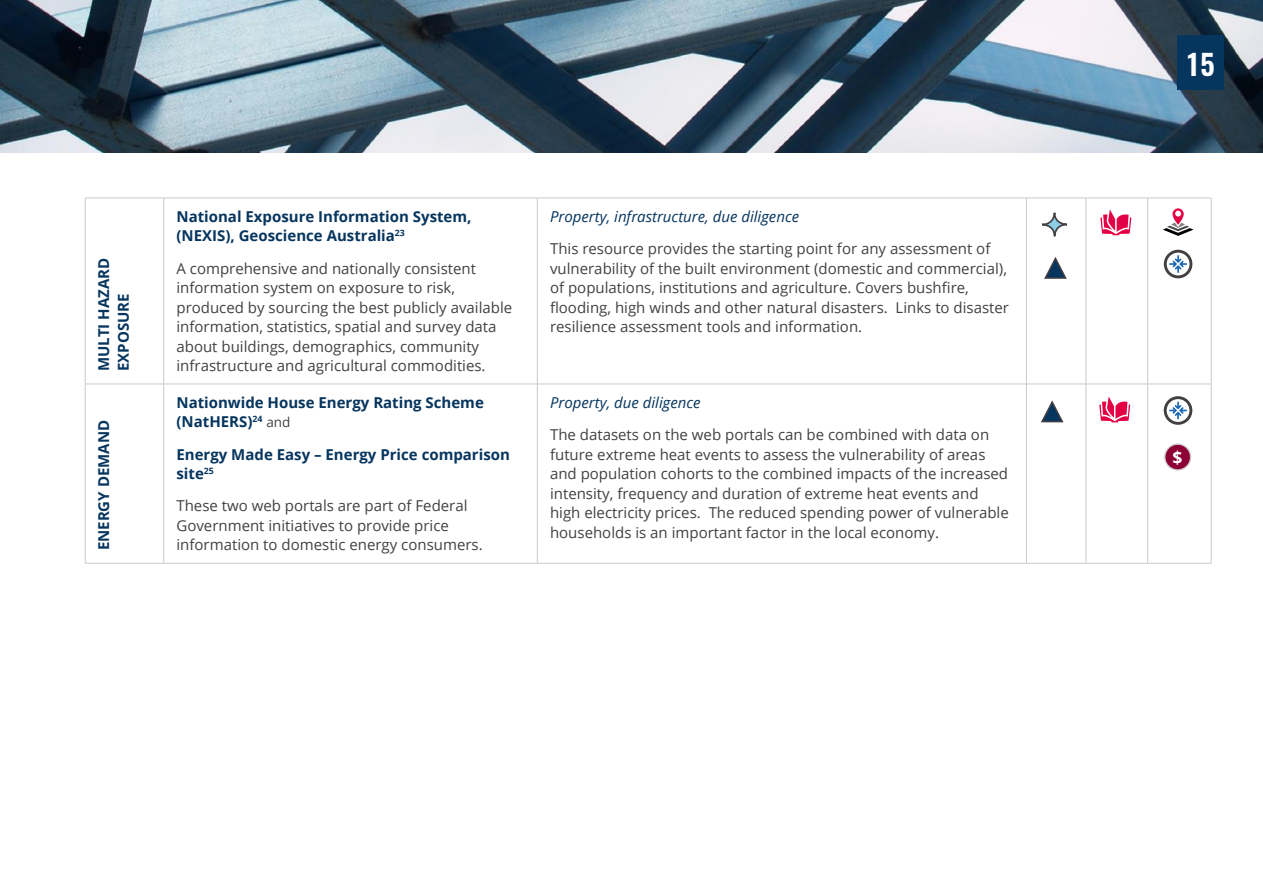
<style>
.page{position:relative;width:1263px;height:893px;background:#fff}
.page>*{position:absolute;margin:0;border:0;box-sizing:border-box;transform-origin:0 0}
.t1{font:600 28.5px "Oswald";color:#fff}
.t2{font:700 17.55px "Open Sans";color:#fff}
.t3{font:15px/19.5px "Open Sans";color:#444041}
.t4{font:700 15px/19.5px "Open Sans";color:#06355e}
.t5{font:italic 15px "Open Sans";color:#06355e}
.s1{font-weight:400;font-size:13.5px;color:#444041}
</style>
<div class="page">
<img style="left:0;top:0;width:1263px;height:153px">
<div style="left:1177px;top:36px;width:47px;height:54px;background:#06355e"></div>
<hr style="left:85px;top:198px;width:79px;height:1px;background:#cbcacb">
<hr style="left:85px;top:198px;width:1px;height:186px;background:#cbcacb">
<hr style="left:164px;top:198px;width:373px;height:1px;background:#cbcacb">
<hr style="left:163px;top:198px;width:1px;height:186px;background:#cbcacb">
<hr style="left:537px;top:198px;width:489px;height:1px;background:#cbcacb">
<hr style="left:537px;top:198px;width:1px;height:186px;background:#cbcacb">
<hr style="left:1026px;top:198px;width:60px;height:1px;background:#cbcacb">
<hr style="left:1026px;top:198px;width:1px;height:186px;background:#cbcacb">
<hr style="left:1086px;top:198px;width:61px;height:1px;background:#cbcacb">
<hr style="left:1086px;top:198px;width:1px;height:186px;background:#cbcacb">
<hr style="left:1147px;top:198px;width:64px;height:1px;background:#cbcacb">
<hr style="left:1147px;top:198px;width:1px;height:186px;background:#cbcacb">
<hr style="left:1211px;top:198px;width:1px;height:186px;background:#cbcacb">
<hr style="left:85px;top:384px;width:79px;height:1px;background:#cbcacb">
<hr style="left:85px;top:384px;width:1px;height:179px;background:#cbcacb">
<hr style="left:164px;top:384px;width:373px;height:1px;background:#cbcacb">
<hr style="left:163px;top:384px;width:1px;height:179px;background:#cbcacb">
<hr style="left:537px;top:384px;width:489px;height:1px;background:#cbcacb">
<hr style="left:537px;top:384px;width:1px;height:179px;background:#cbcacb">
<hr style="left:1026px;top:384px;width:60px;height:1px;background:#cbcacb">
<hr style="left:1026px;top:384px;width:1px;height:179px;background:#cbcacb">
<hr style="left:1086px;top:384px;width:61px;height:1px;background:#cbcacb">
<hr style="left:1086px;top:384px;width:1px;height:179px;background:#cbcacb">
<hr style="left:1147px;top:384px;width:64px;height:1px;background:#cbcacb">
<hr style="left:1147px;top:384px;width:1px;height:179px;background:#cbcacb">
<hr style="left:1211px;top:384px;width:1px;height:179px;background:#cbcacb">
<hr style="left:85px;top:563px;width:79px;height:1px;background:#cbcacb">
<hr style="left:164px;top:563px;width:373px;height:1px;background:#cbcacb">
<hr style="left:537px;top:563px;width:489px;height:1px;background:#cbcacb">
<hr style="left:1026px;top:563px;width:60px;height:1px;background:#cbcacb">
<hr style="left:1086px;top:563px;width:61px;height:1px;background:#cbcacb">
<hr style="left:1147px;top:563px;width:64px;height:1px;background:#cbcacb">
<svg style="left:1099px;top:396px;width:31px;height:26px"></svg>
<svg style="left:1100px;top:209px;width:31px;height:26px"></svg>
<svg style="left:1163px;top:208px;width:30px;height:28px"></svg>
<svg style="left:1163px;top:249px;width:30px;height:30px"></svg>
<svg style="left:1163px;top:396px;width:30px;height:29px"></svg>
<svg style="left:1165px;top:444px;width:25px;height:26px"></svg>
<div style="left:1164px;top:443px;width:27px;height:28px;border:1px solid #cbcacb;border-radius:50%"></div>
<div style="left:1172px;top:450px;width:13px;height:16px;background:#8d0035"></div>
<svg style="left:1041px;top:400px;width:23px;height:23px"></svg>
<svg style="left:1042px;top:213px;width:25px;height:23px"></svg>
<div style="left:1041px;top:212px;width:27px;height:25px;border:2px solid #444041;border-radius:50%"></div>
<svg style="left:1044px;top:257px;width:23px;height:22px"></svg>
<p class="t4" style="left:94px;top:371px;width:115px;rotate:-90deg">MULTI HAZARD<br>EXPOSURE</p>
<p class="t4" style="left:94px;top:550px;width:132px;rotate:-90deg">ENERGY DEMAND</p>
<p class="t4" style="left:176px;top:206px;width:297px">National Exposure Information System, (NEXIS), Geoscience Australia<sup>23</sup></p>
<p class="t3" style="left:176px;top:258px;width:337px">A comprehensive and nationally consistent information system on exposure to risk, produced by sourcing the best publicly available information, statistics, spatial and survey data about buildings, demographics, community infrastructure and agricultural commodities.</p>
<p class="t4" style="left:176px;top:392px;width:309px">Nationwide House Energy Rating Scheme (NatHERS)<sup>24</sup> <span class="s1">and</span></p>
<p class="t4" style="left:176px;top:444px;width:335px">Energy Made Easy – Energy Price comparison site<sup>25</sup></p>
<p class="t3" style="left:176px;top:496px;width:308px">These two web portals are part of Federal<br>Government initiatives to provide price information to domestic energy consumers.</p>
<p class="t5" style="left:550px;top:206px;width:251px">Property, infrastructure, due diligence</p>
<p class="t3" style="left:550px;top:239px;width:460px">This resource provides the starting point for any assessment of vulnerability of the built environment (domestic and commercial), of populations, institutions and agriculture. Covers bushfire, flooding, high winds and other natural disasters. Links to disaster resilience assessment tools and information.</p>
<p class="t5" style="left:550px;top:392px;width:152px">Property, due diligence</p>
<p class="t3" style="left:550px;top:425px;width:460px">The datasets on the web portals can be combined with data on future extreme heat events to assess the vulnerability of areas and population cohorts to the combined impacts of the increased intensity, frequency and duration of extreme heat events and high electricity prices. The reduced spending power of vulnerable households is an important factor in the local economy.</p>
<h1 class="t1" style="left:1185px;top:45px;width:31px">15</h1>
<p class="t2" style="left:1172px;top:445px;width:12px">$</p>
</div>
